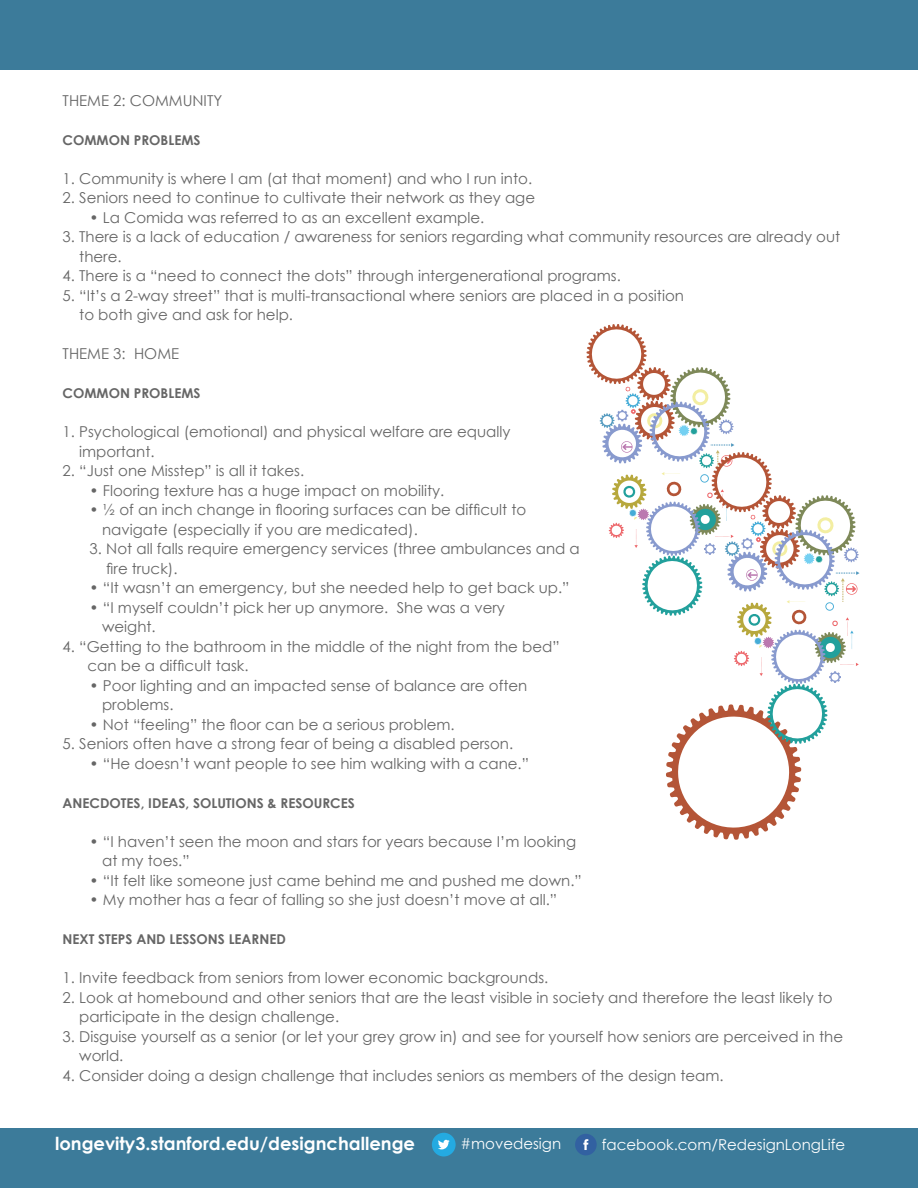
<style>
.page{position:relative;width:918px;height:1188px;background:#fff}
.page>*{position:absolute;margin:0;border:0;box-sizing:border-box;transform-origin:0 0}
.t1{font:700 18px "Century Gothic";color:#fff}
.t2{font:15px "Century Gothic";color:#666}
.t3{font:15px "Century Gothic";color:#fff}
.t4{font:700 13.5px "Century Gothic";color:#666}
</style>
<div class="page">
<div style="left:0;top:1128px;width:918px;height:60px;background:#3c7b9a"></div>
<svg style="left:432px;top:1133px;width:24px;height:23px"></svg>
<svg style="left:575px;top:1134px;width:22px;height:21px"></svg>
<div style="left:0;top:0;width:918px;height:69px;background:#3c7b9a"></div>
<svg style="left:586px;top:324px;width:274px;height:516px"></svg>
<p class="t2" style="left:63px;top:91px;width:161px">THEME 2: COMMUNITY</p>
<p class="t4" style="left:63px;top:131px;width:139px">COMMON PROBLEMS</p>
<p class="t2" style="left:63px;top:169px;width:471px">1. Community is where I am (at that moment) and who I run into.</p>
<p class="t2" style="left:63px;top:189px;width:474px">2. Seniors need to continue to cultivate their network as they age</p>
<p class="t2" style="left:90px;top:208px;width:396px">• La Comida was referred to as an excellent example.</p>
<p class="t2" style="left:63px;top:228px;width:779px">3. There is a lack of education / awareness for seniors regarding what community resources are already out</p>
<p class="t2" style="left:79px;top:247px;width:44px">there.</p>
<p class="t2" style="left:63px;top:267px;width:560px">4. There is a “need to connect the dots” through intergenerational programs.</p>
<p class="t2" style="left:63px;top:286px;width:623px">5. “It’s a 2-way street” that is multi-transactional where seniors are placed in a position</p>
<p class="t2" style="left:79px;top:306px;width:215px">to both give and ask for help.</p>
<p class="t2" style="left:63px;top:345px;width:118px">THEME 3: HOME</p>
<p class="t4" style="left:63px;top:385px;width:139px">COMMON PROBLEMS</p>
<p class="t2" style="left:63px;top:423px;width:449px">1. Psychological (emotional) and physical welfare are equally</p>
<p class="t2" style="left:79px;top:442px;width:77px">important.</p>
<p class="t2" style="left:63px;top:462px;width:243px">2. “Just one Misstep” is all it takes.</p>
<p class="t2" style="left:90px;top:481px;width:356px">• Flooring texture has a huge impact on mobility.</p>
<p class="t2" style="left:90px;top:501px;width:438px">• ½ of an inch change in flooring surfaces can be difficult to</p>
<p class="t2" style="left:102px;top:520px;width:317px">navigate (especially if you are medicated).</p>
<p class="t2" style="left:90px;top:540px;width:492px">3. Not all falls require emergency services (three ambulances and a</p>
<p class="t2" style="left:106px;top:559px;width:73px">fire truck).</p>
<p class="t2" style="left:90px;top:579px;width:481px">• “It wasn’t an emergency, but she needed help to get back up.”</p>
<p class="t2" style="left:90px;top:598px;width:417px">• “I myself couldn’t pick her up anymore. She was a very</p>
<p class="t2" style="left:102px;top:618px;width:55px">weight.</p>
<p class="t2" style="left:63px;top:637px;width:499px">4. “Getting to the bathroom in the middle of the night from the bed”</p>
<p class="t2" style="left:88px;top:657px;width:162px">can be a difficult task.</p>
<p class="t2" style="left:90px;top:676px;width:439px">• Poor lighting and an impacted sense of balance are often</p>
<p class="t2" style="left:102px;top:696px;width:73px">problems.</p>
<p class="t2" style="left:90px;top:715px;width:367px">• Not “feeling” the floor can be a serious problem.</p>
<p class="t2" style="left:63px;top:735px;width:452px">5. Seniors often have a strong fear of being a disabled person.</p>
<p class="t2" style="left:90px;top:754px;width:441px">• “He doesn’t want people to see him walking with a cane.”</p>
<p class="t4" style="left:63px;top:794px;width:294px">ANECDOTES, IDEAS, SOLUTIONS &amp; RESOURCES</p>
<p class="t2" style="left:90px;top:832px;width:488px">• “I haven’t seen the moon and stars for years because I’m looking</p>
<p class="t2" style="left:102px;top:852px;width:89px">at my toes.”</p>
<p class="t2" style="left:90px;top:871px;width:494px">• “It felt like someone just came behind me and pushed me down.”</p>
<p class="t2" style="left:90px;top:891px;width:469px">• My mother has a fear of falling so she just doesn’t move at all.”</p>
<p class="t4" style="left:63px;top:931px;width:225px">NEXT STEPS AND LESSONS LEARNED</p>
<p class="t2" style="left:63px;top:969px;width:487px">1. Invite feedback from seniors from lower economic backgrounds.</p>
<p class="t2" style="left:63px;top:988px;width:772px">2. Look at homebound and other seniors that are the least visible in society and therefore the least likely to</p>
<p class="t2" style="left:79px;top:1008px;width:261px">participate in the design challenge.</p>
<p class="t2" style="left:63px;top:1027px;width:782px">3. Disguise yourself as a senior (or let your grey grow in) and see for yourself how seniors are perceived in the</p>
<p class="t2" style="left:79px;top:1047px;width:46px">world.</p>
<p class="t2" style="left:63px;top:1066px;width:663px">4. Consider doing a design challenge that includes seniors as members of the design team.</p>
<p class="t1" style="left:55px;top:1133px;width:361px">longevity3.stanford.edu/designchallenge</p>
<p class="t3" style="left:460px;top:1134px;width:102px">#movedesign</p>
<p class="t3" style="left:602px;top:1136px;width:245px">facebook.com/RedesignLongLife</p>
</div>
